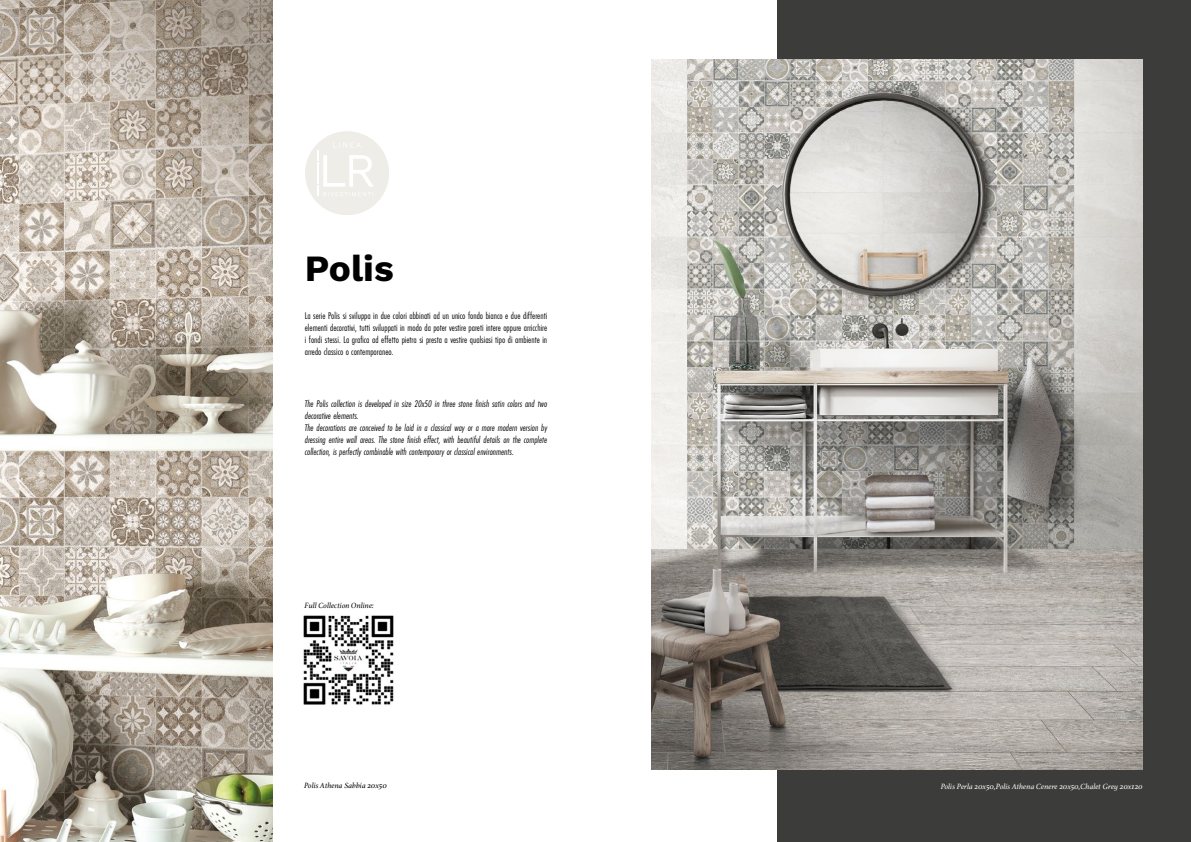
<style>
.page{position:relative;width:1191px;height:842px;background:#fff}
.page>*{position:absolute;margin:0;border:0;box-sizing:border-box;transform-origin:0 0}
.t1{font:700 37px "Work Sans";color:#000}
.t2{font:italic 10px/12px "Futura PT Cond";color:#000}
.t3{font:10px/12px "Futura PT Cond";color:#000;text-align:justify}
.t4{font:italic 8px "Athelas";letter-spacing:.01em;color:#fff}
.t5{font:italic 8px "Athelas";letter-spacing:.005em;color:#000}
</style>
<div class="page">
<div style="left:777px;top:0;width:414px;height:842px;background:#3c3c3b"></div>
<svg style="left:305px;top:131px;width:84px;height:84px"></svg>
<img style="left:0;top:0;width:272px;height:842px">
<img style="left:651px;top:60px;width:491px;height:709px">
<img style="left:303px;top:615px;width:91px;height:90px">
<h1 class="t1" style="left:305px;top:240px;width:90px">Polis</h1>
<p class="t3" style="left:305px;top:309px;width:244px">La serie Polis si sviluppa in due colori abbinati ad un unico fondo bianco e due differenti elementi decorativi, tutti sviluppati in modo da poter vestire pareti intere oppure arricchire i fondi stessi. La grafica ad effetto pietra si presta a vestire qualsiasi tipo di ambiente in arredo classico o contemporaneo.</p>
<p class="t2" style="left:305px;top:398px;width:244px">The Polis collection is developed in size 20x50 in three stone finish satin colors and two decorative elements.<br>The decorations are conceived to be laid in a classical way or a more modern version by dressing entire wall areas. The stone finish effect, with beautiful details on the complete collection, is perfectly combinable with contemporary or classical environments.</p>
<p class="t5" style="left:304px;top:599px;width:71px">Full Collection Online:</p>
<p class="t5" style="left:304px;top:779px;width:84px">Polis Athena Sabbia 20x50</p>
<p class="t4" style="left:940px;top:780px;width:203px">Polis Perla 20x50,Polis Athena Cenere 20x50,Chalet Grey 20x120</p>
</div>
